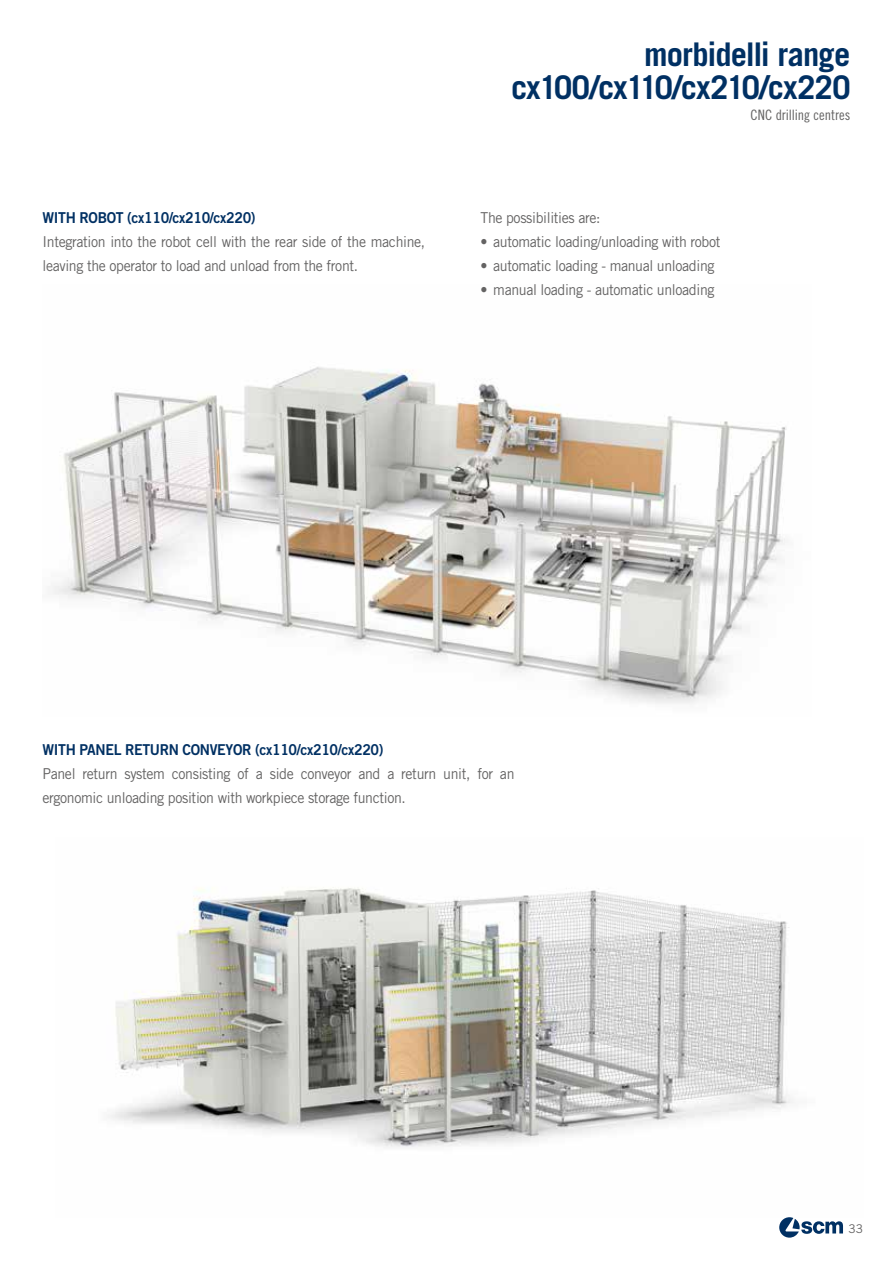
<style>
.page{position:relative;width:893px;height:1263px;background:#fff}
.page>*{position:absolute;margin:0;border:0;box-sizing:border-box;transform-origin:0 0}
.t1{font:700 32.55px/33px "Trade Gothic LT Std";letter-spacing:-.035em;color:#003063;text-align:right}
.t2{font:15px/24px "Trade Gothic LT Std";letter-spacing:-.025em;color:#646363;scale:.94 1}
.t3{font:15px "Trade Gothic LT Std Bd 2";letter-spacing:-.025em;color:#003063;scale:.94 1}
.t4{font:14.4px "Trade Gothic LT Std Cn 18";color:#646363}
.t5{font:12px "Trade Gothic LT Std";color:#646363}
</style>
<div class="page">
<img style="left:108px;top:887px;width:686px;height:260px">
<img style="left:52px;top:367px;width:735px;height:337px">
<svg style="left:779px;top:1217px;width:64px;height:20px"></svg>
<p class="t3" style="left:43px;top:209px;width:228px">WITH ROBOT (cx110/cx210/cx220)</p>
<p class="t2" style="left:43px;top:230px;width:409px">Integration into the robot cell with the rear side of the machine, leaving the operator to load and unload from the front.</p>
<h1 class="t1" style="left:511px;top:37px;width:341px">morbidelli range cx100/cx110/cx210/cx220</h1>
<p class="t4" style="left:751px;top:107px;width:101px">CNC drilling centres</p>
<p class="t2" style="left:480px;top:206px;width:129px">The possibilities are:</p>
<p class="t2" style="left:480px;top:230px;width:257px">• automatic loading/unloading with robot</p>
<p class="t2" style="left:480px;top:254px;width:250px">• automatic loading - manual unloading</p>
<p class="t2" style="left:480px;top:278px;width:250px">• manual loading - automatic unloading</p>
<p class="t3" style="left:43px;top:740px;width:364px">WITH PANEL RETURN CONVEYOR (cx110/cx210/cx220)</p>
<p class="t2" style="left:43px;top:761px;width:504px">Panel return system consisting of a side conveyor and a return unit, for an ergonomic unloading position with workpiece storage function.</p>
<p class="t5" style="left:848px;top:1222px;width:16px">33</p>
</div>
